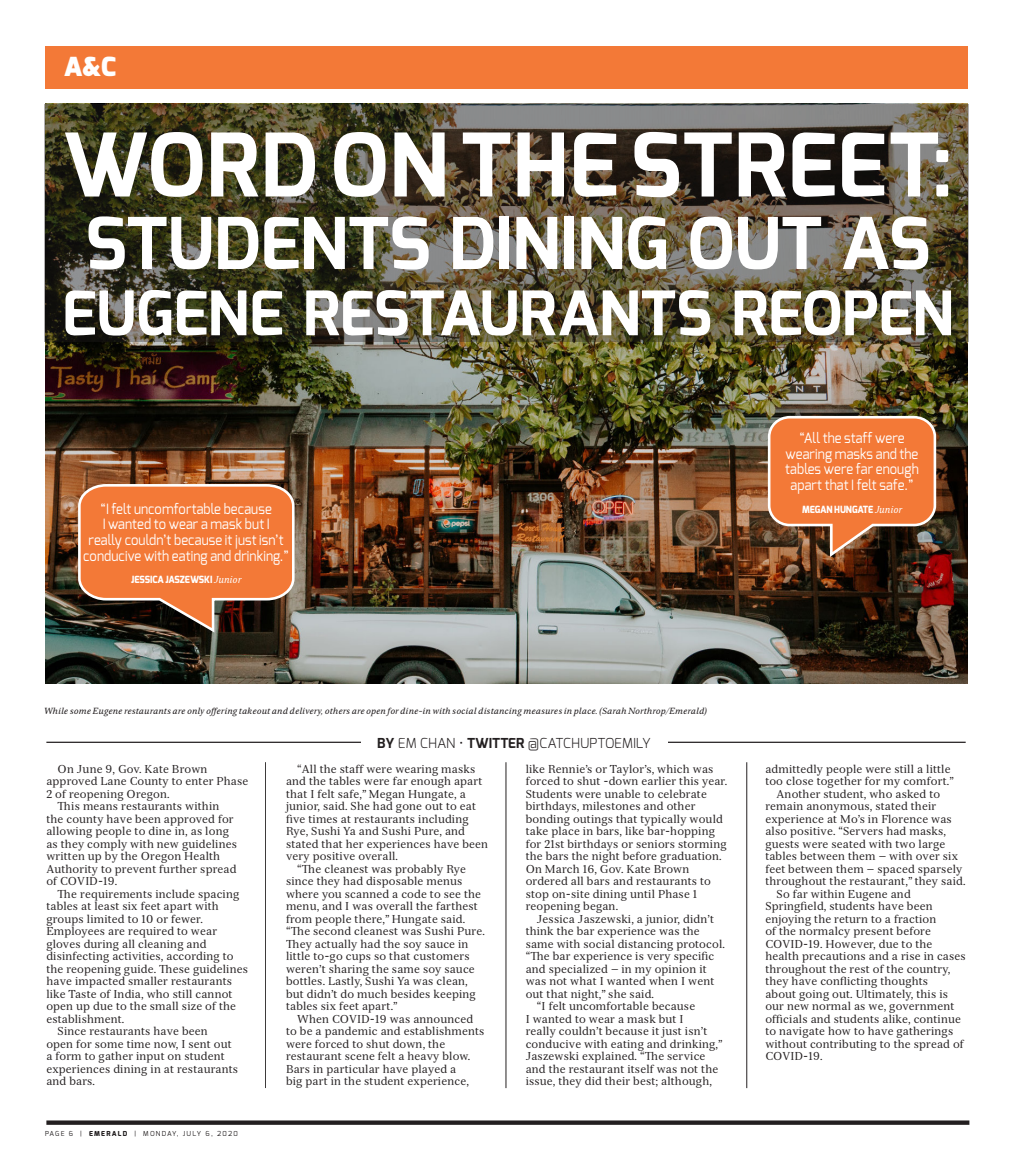
<style>
.page{position:relative;width:1013px;height:1170px;background:#fff}
.page>*{position:absolute;margin:0;border:0;box-sizing:border-box;transform-origin:0 0}
.t1{font:700 87.5px "Exo";letter-spacing:.005em;color:#fff}
.t2{font:700 71.25px "Exo";letter-spacing:-.01em;color:#fff}
.t3{font:700 61.25px "Exo";letter-spacing:-.01em;color:#fff}
.t4{font:900 26.25px "Exo";color:#fff}
.t5{font:14.12px/15.6px "Exo";letter-spacing:.005em;color:#fff;text-align:center;scale:.92 1}
.t6{font:300 13.75px "Exo";color:#231f20}
.Body{font:11.25px/12.5px "Serif 12 Beta";letter-spacing:.01em;color:#231f20}
.t7{font:800 9.88px "Exo";letter-spacing:-.01em;color:#fff;scale:.92 1}
.Masthead___Body{font:italic 8.75px "Serif 6 Beta";letter-spacing:.02em;color:#231f20}
.t8{font:6.88px "Exo";letter-spacing:.18em;color:#231f20}
.s1{font-family:"Serif 6 Beta";font-weight:400;font-style:italic}
.s2{font-weight:800}
.s3{font-weight:700}
</style>
<div class="page">
<div style="left:45px;top:46px;width:923px;height:43px;background:#f37937"></div>
<hr style="left:46px;top:742px;width:919px;height:1px;background:#231f20">
<div style="left:361px;top:734px;width:306px;height:18px;background:#fff"></div>
<img style="left:45px;top:342px;width:922px;height:341px">
<svg style="left:44px;top:104px;width:924px;height:238px;background:#4e4732"></svg>
<svg style="left:77px;top:483px;width:219px;height:152px;background:#c66c3a"></svg>
<svg style="left:766px;top:415px;width:171px;height:144px;background:#cd713e"></svg>
<div style="left:46px;top:1120px;width:923px;height:5px;background:#231f20"></div>
<p class="t4" style="left:64px;top:50px;width:54px">A&amp;C</p>
<p class="t1" style="left:62px;top:109px;width:893px">WORD ON THE STREET:</p>
<p class="t2" style="left:85px;top:198px;width:847px">STUDENTS DINING OUT AS</p>
<p class="t3" style="left:62px;top:274px;width:893px">EUGENE RESTAURANTS REOPEN</p>
<p class="t5" style="left:83px;top:501px;width:225px">“I felt uncomfortable because<br>I wanted to wear a mask but I<br>really couldn’t because it just isn’t conducive with eating and drinking.”</p>
<p class="t7" style="left:131px;top:573px;width:121px">JESSICA JASZEWSKI <span class="s1">Junior</span></p>
<p class="t5" style="left:785px;top:430px;width:147px">“All the staff were wearing masks and the tables were far enough apart that I felt safe.”</p>
<p class="t7" style="left:802px;top:503px;width:110px">MEGAN HUNGATE <span class="s1">Junior</span></p>
<p class="Masthead___Body" style="left:44px;top:706px;width:664px">While some Eugene restaurants are only offering takeout and delivery, others are open for dine-in with social distancing measures in place. (Sarah Northrop/Emerald)</p>
<p class="Body" style="left:46px;top:763px;width:203px;text-indent:11px">On June 9, Gov. Kate Brown approved Lane County to enter Phase<br>2 of reopening Oregon.</p>
<p class="Body" style="left:46px;top:800px;width:192px;text-indent:11px">This means restaurants within the county have been approved for allowing people to dine in, as long as they comply with new guidelines written up by the Oregon Health<br>Authority to prevent further spread of COVID-19.</p>
<p class="Body" style="left:46px;top:888px;width:203px;text-indent:11px">The requirements include spacing tables at least six feet apart with groups limited to 10 or fewer.<br>Employees are required to wear gloves during all cleaning and disinfecting activities, according to the reopening guide. These guidelines have impacted smaller restaurants like Taste of India, who still cannot open up due to the small size of the establishment.</p>
<p class="Body" style="left:46px;top:1025px;width:193px;text-indent:11px">Since restaurants have been<br>open for some time now, I sent out a form to gather input on student experiences dining in at restaurants and bars.</p>
<p class="t8" style="left:45px;top:1129px;width:194px">PAGE 6 | <span class="s2">EMERALD</span> | MONDAY, JULY 6, 2020</p>
<p class="t6" style="left:377px;top:734px;width:275px"><span class="s3">BY</span> EM CHAN • <span class="s3">TWITTER</span> @CATCHUPTOEMILY</p>
<p class="Body" style="left:286px;top:763px;width:203px;text-indent:11px">“All the staff were wearing masks and the tables were far enough apart that I felt safe,” Megan Hungate, a junior, said. She had gone out to eat five times at restaurants including Rye, Sushi Ya and Sushi Pure, and stated that her experiences have been very positive overall.</p>
<p class="Body" style="left:286px;top:863px;width:200px;text-indent:11px">“The cleanest was probably Rye since they had disposable menus where you scanned a code to see the menu, and I was overall the farthest from people there,” Hungate said. “The second cleanest was Sushi Pure.<br>They actually had the soy sauce in little to-go cups so that customers weren’t sharing the same soy sauce bottles. Lastly, Sushi Ya was clean, but didn’t do much besides keeping tables six feet apart.”</p>
<p class="Body" style="left:286px;top:1013px;width:200px;text-indent:11px">When COVID-19 was announced to be a pandemic and establishments were forced to shut down, the restaurant scene felt a heavy blow.<br>Bars in particular have played a<br>big part in the student experience,</p>
<p class="Body" style="left:525px;top:763px;width:203px">like Rennie’s or Taylor’s, which was forced to shut -down earlier this year.<br>Students were unable to celebrate birthdays, milestones and other bonding outings that typically would take place in bars, like bar-hopping for 21st birthdays or seniors storming the bars the night before graduation.<br>On March 16, Gov. Kate Brown ordered all bars and restaurants to stop on-site dining until Phase 1 reopening began.</p>
<p class="Body" style="left:525px;top:913px;width:201px;text-indent:11px">Jessica Jaszewski, a junior, didn’t think the bar experience was the same with social distancing protocol. “The bar experience is very specific and specialized — in my opinion it was not what I wanted when I went out that night,” she said.</p>
<p class="Body" style="left:525px;top:1000px;width:198px;text-indent:11px">“I felt uncomfortable because<br>I wanted to wear a mask but I<br>really couldn’t because it just isn’t conducive with eating and drinking,” Jaszewski explained. “The service and the restaurant itself was not the issue, they did their best; although,</p>
<p class="Body" style="left:765px;top:763px;width:190px">admittedly people were still a little too close together for my comfort.”</p>
<p class="Body" style="left:765px;top:788px;width:201px;text-indent:11px">Another student, who asked to remain anonymous, stated their experience at Mo’s in Florence was also positive. “Servers had masks, guests were seated with two large tables between them — with over six feet between them — spaced sparsely throughout the restaurant,” they said.</p>
<p class="Body" style="left:765px;top:888px;width:202px;text-indent:11px">So far within Eugene and<br>Springfield, students have been enjoying the return to a fraction<br>of the normalcy present before<br>COVID-19. However, due to the health precautions and a rise in cases throughout the rest of the country, they have conflicting thoughts<br>about going out. Ultimately, this is our new normal as we, government officials and students alike, continue to navigate how to have gatherings without contributing to the spread of<br>COVID-19.</p>
</div>
